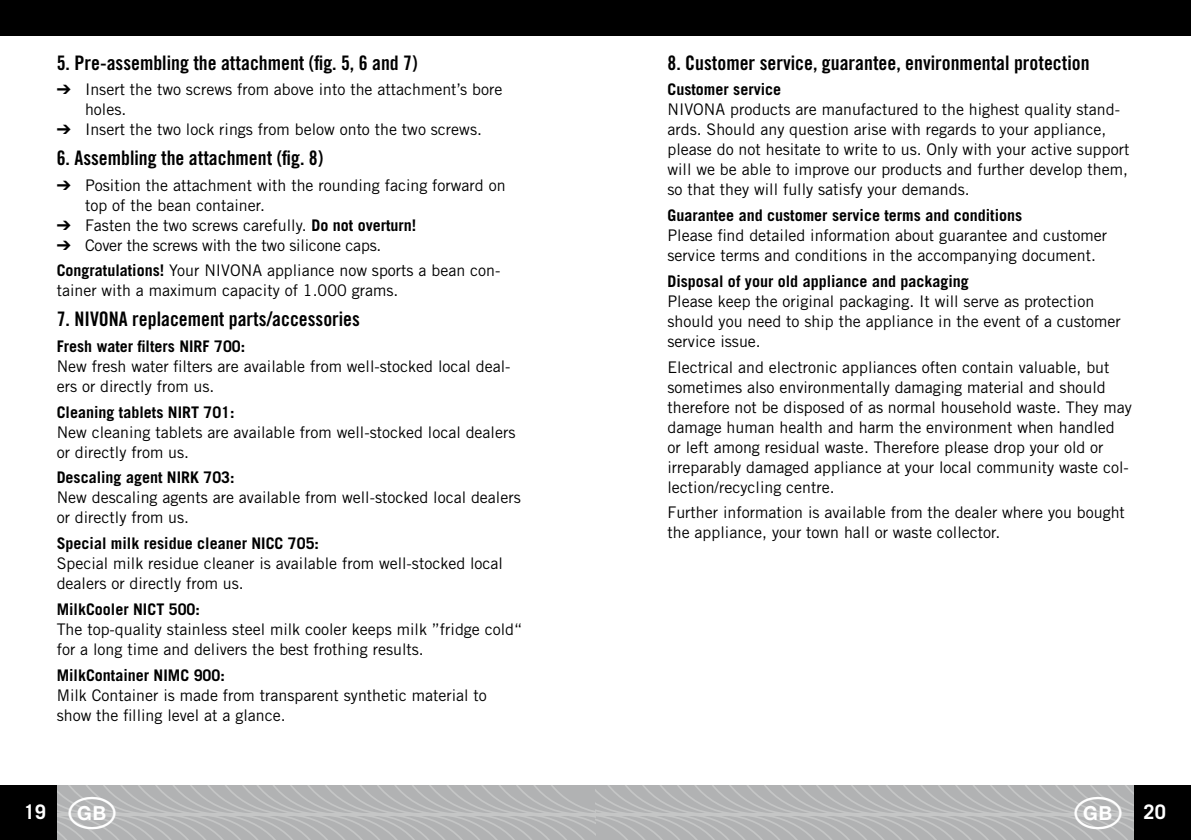
<style>
.page{position:relative;width:1191px;height:840px;background:#fff}
.page>*{position:absolute;margin:0;border:0;box-sizing:border-box;transform-origin:0 0}
.t1{font:20px "Trade Gothic LT Std Bd Cn 20";color:#000}
.t2{font:700 20px "Trade Gothic LT Std";color:#fff}
.t3{font:16px/20px "Trade Gothic LT Std";color:#000}
.t4{font:700 16px "Trade Gothic LT Std";color:#000}
.s1{font-weight:700}
</style>
<div class="page">
<div style="left:0;top:0;width:1191px;height:35px;background:#000"></div>
<div style="left:1134px;top:785px;width:57px;height:54px;background:#000"></div>
<div style="left:0;top:785px;width:56px;height:54px;background:#000"></div>
<svg style="left:56px;top:785px;width:1078px;height:54px;background:#b3b4b5"></svg>
<p class="t1" style="left:57px;top:50px;width:362px">5. Pre-assembling the attachment (fig. 5, 6 and 7)</p>
<p class="t3" style="left:85px;top:79px;width:419px;text-indent:-28px">➔ Insert the two screws from above into the attachment’s bore holes.</p>
<p class="t3" style="left:57px;top:119px;width:427px">➔ Insert the two lock rings from below onto the two screws.</p>
<p class="t1" style="left:57px;top:145px;width:268px">6. Assembling the attachment (fig. 8)</p>
<p class="t3" style="left:85px;top:175px;width:422px;text-indent:-28px">➔ Position the attachment with the rounding facing forward on top of the bean container.</p>
<p class="t3" style="left:57px;top:215px;width:361px">➔ Fasten the two screws carefully. <span class="s1">Do not overturn!</span></p>
<p class="t3" style="left:57px;top:232px;width:445px;line-height:25.6px">➔ Cover the screws with the two silicone caps.<br><span class="s1">Congratulations!</span> Your NIVONA appliance now sports a bean con-</p>
<p class="t3" style="left:57px;top:280px;width:343px">tainer with a maximum capacity of 1.000 grams.</p>
<p class="t1" style="left:57px;top:306px;width:305px">7. NIVONA replacement parts/accessories</p>
<p class="t4" style="left:57px;top:336px;width:190px">Fresh water filters NIRF 700:</p>
<p class="t3" style="left:57px;top:356px;width:455px">New fresh water filters are available from well-stocked local deal&shy;ers or directly from us.</p>
<p class="t4" style="left:57px;top:402px;width:179px">Cleaning tablets NIRT 701:</p>
<p class="t3" style="left:57px;top:421px;width:460px">New cleaning tablets are available from well-stocked local dealers or directly from us.</p>
<p class="t4" style="left:57px;top:467px;width:179px">Descaling agent NIRK 703:</p>
<p class="t3" style="left:57px;top:487px;width:465px">New descaling agents are available from well-stocked local dealers or directly from us.</p>
<p class="t4" style="left:57px;top:533px;width:264px">Special milk residue cleaner NICC 705:</p>
<p class="t3" style="left:57px;top:553px;width:448px">Special milk residue cleaner is available from well-stocked local dealers or directly from us.</p>
<p class="t4" style="left:57px;top:599px;width:145px">MilkCooler NICT 500:</p>
<p class="t3" style="left:57px;top:618px;width:467px">The top-quality stainless steel milk cooler keeps milk ”fridge cold“ for a long time and delivers the best frothing results.</p>
<p class="t4" style="left:57px;top:664px;width:170px">MilkContainer NIMC 900:</p>
<p class="t3" style="left:57px;top:684px;width:432px">Milk Container is made from transparent synthetic material to show the filling level at a glance.</p>
<p class="t1" style="left:667px;top:50px;width:423px">8. Customer service, guarantee, environmental protection</p>
<p class="t4" style="left:667px;top:80px;width:115px">Customer service</p>
<p class="t3" style="left:667px;top:99px;width:463px">NIVONA products are manufactured to the highest quality stand&shy;ards. Should any question arise with regards to your appliance, please do not hesitate to write to us. Only with your active support will we be able to improve our products and further develop them, so that they will fully satisfy your demands.</p>
<p class="t4" style="left:667px;top:205px;width:356px">Guarantee and customer service terms and conditions</p>
<p class="t3" style="left:667px;top:225px;width:441px">Please find detailed information about guarantee and customer service terms and conditions in the accompanying document.</p>
<p class="t4" style="left:667px;top:271px;width:303px">Disposal of your old appliance and packaging</p>
<p class="t3" style="left:667px;top:291px;width:455px">Please keep the original packaging. It will serve as protection should you need to ship the appliance in the event of a customer service issue.</p>
<p class="t3" style="left:667px;top:356px;width:466px">Electrical and electronic appliances often contain valuable, but sometimes also environmentally damaging material and should therefore not be disposed of as normal household waste. They may damage human health and harm the environment when handled or left among residual waste. Therefore please drop your old or irreparably damaged appliance at your local community waste col&shy;lection/recycling centre.</p>
<p class="t3" style="left:667px;top:502px;width:459px">Further information is available from the dealer where you bought the appliance, your town hall or waste collector.</p>
<p class="t2" style="left:24px;top:798px;width:24px">19</p>
<p class="t2" style="left:1143px;top:798px;width:24px">20</p>
</div>
